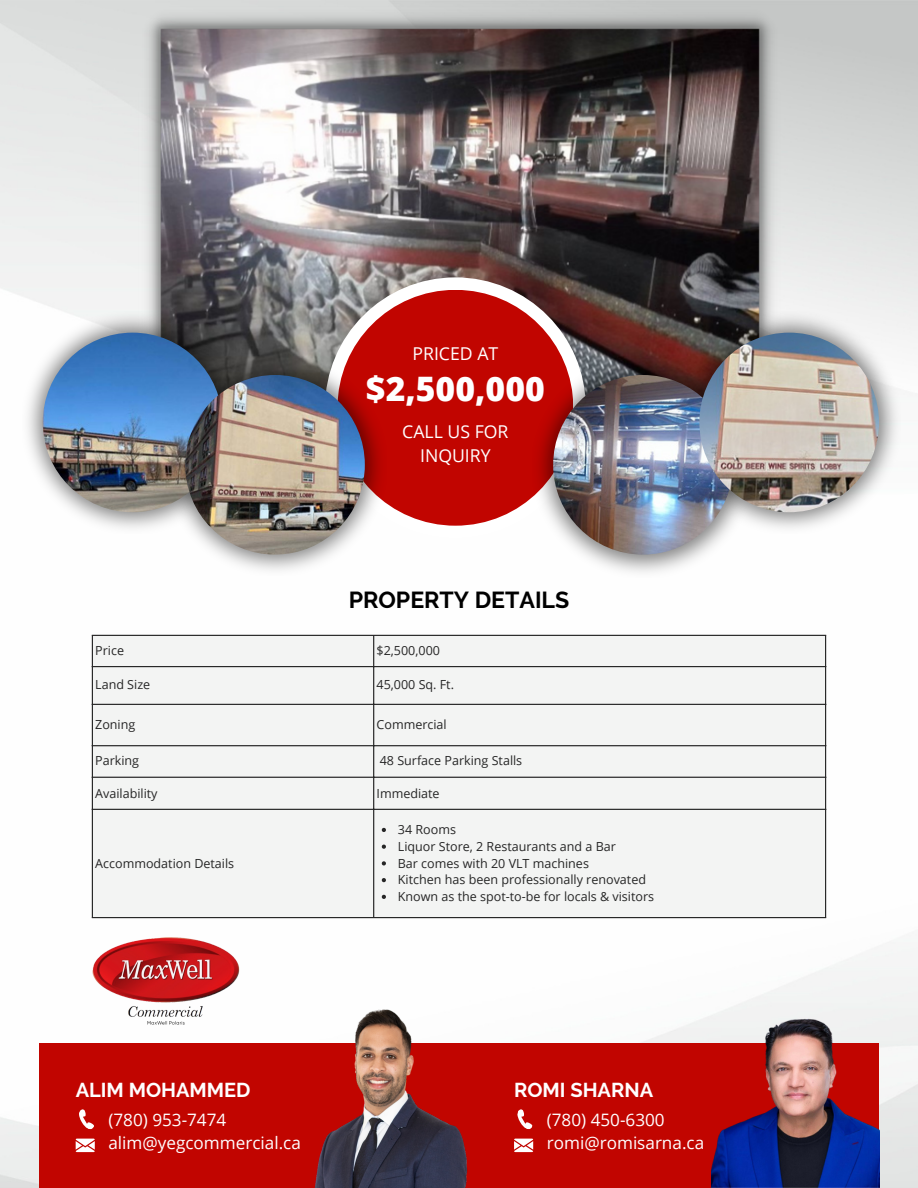
<style>
.page{position:relative;width:918px;height:1188px;background:#fff}
.page>*{position:absolute;margin:0;border:0;box-sizing:border-box;transform-origin:0 0}
.t1{font:800 33.75px "Open Sans";color:#fff}
.t2{font:700 23.1px "Raleway";color:#000}
.t3{font:700 20.1px "Raleway";color:#fff}
.t4{font:17.7px "Open Sans";color:#fff}
.t5{font:17.1px "Open Sans";color:#fff}
.t6{font:12.6px/16.8px "Open Sans";color:#000}
</style>
<div class="page">
<img style="left:0;top:0;width:918px;height:1188px">
<img style="left:139px;top:7px;width:642px;height:349px">
<div style="left:325px;top:277px;width:261px;height:261px;background:#fff;border-radius:50%"></div>
<div style="left:337px;top:290px;width:236px;height:236px;background:#c10500;border-radius:50%"></div>
<img style="left:22px;top:312px;width:222px;height:222px">
<img style="left:164px;top:354px;width:222px;height:222px">
<img style="left:532px;top:356px;width:222px;height:222px">
<img style="left:679px;top:312px;width:221px;height:222px">
<img style="left:43px;top:333px;width:179px;height:179px;border-radius:50%">
<img style="left:553px;top:375px;width:180px;height:180px;border-radius:50%">
<img style="left:185px;top:375px;width:180px;height:180px;border-radius:50%">
<img style="left:699px;top:333px;width:180px;height:179px;border-radius:50%">
<div style="left:39px;top:1044px;width:840px;height:144px;background:#c10500"></div>
<svg style="left:79px;top:1109px;width:15px;height:21px"></svg>
<svg style="left:76px;top:1139px;width:19px;height:13px"></svg>
<div style="left:93px;top:636px;width:732px;height:281px;background:#f3f4f3"></div>
<svg style="left:382px;top:828px;width:4px;height:4px"></svg>
<svg style="left:382px;top:845px;width:4px;height:4px"></svg>
<svg style="left:382px;top:861px;width:4px;height:4px"></svg>
<svg style="left:382px;top:878px;width:4px;height:4px"></svg>
<svg style="left:382px;top:895px;width:4px;height:4px"></svg>
<hr style="left:92px;top:636px;width:1px;height:281px;background:#000">
<hr style="left:373px;top:636px;width:1px;height:281px;background:#000">
<hr style="left:825px;top:636px;width:1px;height:281px;background:#000">
<hr style="left:92px;top:635px;width:734px;height:1px;background:#000">
<hr style="left:92px;top:666px;width:734px;height:1px;background:#000">
<hr style="left:92px;top:704px;width:734px;height:1px;background:#000">
<hr style="left:92px;top:745px;width:734px;height:1px;background:#000">
<hr style="left:92px;top:777px;width:734px;height:1px;background:#000">
<hr style="left:92px;top:809px;width:734px;height:1px;background:#000">
<hr style="left:92px;top:917px;width:734px;height:1px;background:#000">
<img style="left:301px;top:998px;width:169px;height:190px">
<img style="left:92px;top:937px;width:148px;height:88px">
<img style="left:712px;top:1018px;width:167px;height:170px">
<svg style="left:517px;top:1109px;width:16px;height:21px"></svg>
<svg style="left:514px;top:1139px;width:19px;height:13px"></svg>
<p class="t4" style="left:412px;top:341px;width:87px">PRICED AT</p>
<p class="t1" style="left:366px;top:365px;width:180px">$2,500,000</p>
<p class="t4" style="left:402px;top:419px;width:108px">CALL US FOR</p>
<p class="t4" style="left:420px;top:443px;width:72px">INQUIRY</p>
<p class="t2" style="left:349px;top:587px;width:222px">PROPERTY DETAILS</p>
<p class="t6" style="left:95px;top:642px;width:30px">Price</p>
<p class="t6" style="left:377px;top:642px;width:65px">$2,500,000</p>
<p class="t6" style="left:95px;top:676px;width:57px">Land Size</p>
<p class="t6" style="left:377px;top:676px;width:79px">45,000 Sq. Ft.</p>
<p class="t6" style="left:95px;top:716px;width:42px">Zoning</p>
<p class="t6" style="left:377px;top:716px;width:72px">Commercial</p>
<p class="t6" style="left:95px;top:752px;width:45px">Parking</p>
<p class="t6" style="left:380px;top:752px;width:144px">48 Surface Parking Stalls</p>
<p class="t6" style="left:95px;top:785px;width:64px">Availability</p>
<p class="t6" style="left:377px;top:785px;width:65px">Immediate</p>
<p class="t6" style="left:95px;top:854px;width:141px">Accommodation Details</p>
<p class="t3" style="left:76px;top:1078px;width:176px">ALIM MOHAMMED</p>
<p class="t5" style="left:108px;top:1108px;width:119px">(780) 953-7474</p>
<p class="t5" style="left:108px;top:1131px;width:194px">alim@yegcommercial.ca</p>
<p class="t6" style="left:398px;top:821px;width:258px">34 Rooms<br>Liquor Store, 2 Restaurants and a Bar<br>Bar comes with 20 VLT machines<br>Kitchen has been professionally renovated<br>Known as the spot-to-be for locals &amp; visitors</p>
<p class="t3" style="left:514px;top:1078px;width:141px">ROMI SHARNA</p>
<p class="t5" style="left:547px;top:1108px;width:119px">(780) 450-6300</p>
<p class="t5" style="left:547px;top:1131px;width:159px">romi@romisarna.ca</p>
</div>
